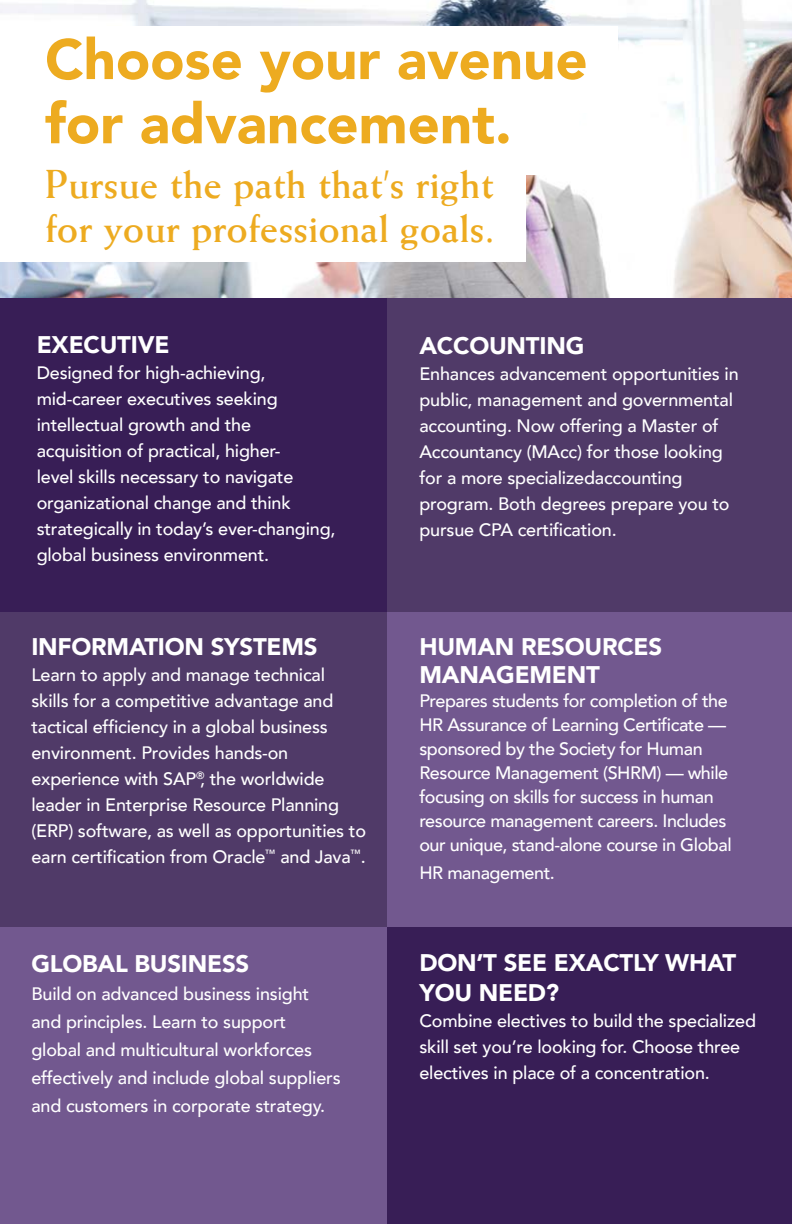
<style>
.page{position:relative;width:792px;height:1224px;background:#fff}
.page>*{position:absolute;margin:0;border:0;box-sizing:border-box;transform-origin:0 0}
.t1{font:900 56.2px/64.2px "Avenir";color:#edab20}
.t2{font:700 40px/43.2px "Weiss";color:#edab20}
.t3{font:900 24px/28px "Avenir";letter-spacing:-.01em;color:#fff}
.t4{font:500 18px/26px "Avenir";letter-spacing:-.01em;color:#fff}
</style>
<div class="page">
<img style="left:0;top:0;width:792px;height:298px">
<div style="left:0;top:26px;width:618px;height:87px;background:#fff"></div>
<div style="left:0;top:88px;width:578px;height:87px;background:#fff"></div>
<div style="left:0;top:155px;width:525px;height:68px;background:#fff"></div>
<div style="left:0;top:193px;width:525px;height:68px;background:#fff"></div>
<div style="left:0;top:298px;width:387px;height:314px;background:#381e56"></div>
<div style="left:0;top:612px;width:387px;height:315px;background:#503a68"></div>
<div style="left:0;top:927px;width:387px;height:297px;background:#72588f"></div>
<div style="left:387px;top:298px;width:405px;height:314px;background:#503a68"></div>
<div style="left:387px;top:612px;width:405px;height:315px;background:#72588f"></div>
<div style="left:387px;top:927px;width:405px;height:297px;background:#381e56"></div>
<p class="t1" style="left:45px;top:26px;width:544px">Choose your avenue for advancement.</p>
<p class="t2" style="left:45px;top:162px;width:452px">Pursue the path that’s right for your professional goals.</p>
<p class="t3" style="left:37px;top:330px;width:134px">EXECUTIVE</p>
<p class="t4" style="left:37px;top:359px;width:300px">Designed for high-achieving, mid-career executives seeking intellectual growth and the acquisition of practical, higher-<br>level skills necessary to navigate organizational change and think strategically in today’s ever-changing, global business environment.</p>
<p class="t3" style="left:31px;top:632px;width:288px">INFORMATION SYSTEMS</p>
<p class="t4" style="left:31px;top:661px;width:336px">Learn to apply and manage technical skills for a competitive advantage and tactical efficiency in a global business environment. Provides hands-on experience with SAP<sup>®</sup>, the worldwide leader in Enterprise Resource Planning (ERP) software, as well as opportunities to earn certification from Oracle<sup>™</sup> and Java<sup>™</sup>.</p>
<p class="t3" style="left:31px;top:949px;width:219px">GLOBAL BUSINESS</p>
<p class="t4" style="left:31px;top:978px;width:311px;line-height:28px">Build on advanced business insight and principles. Learn to support<br>global and multicultural workforces effectively and include global suppliers and customers in corporate strategy.</p>
<p class="t3" style="left:419px;top:331px;width:166px">ACCOUNTING</p>
<p class="t4" style="left:419px;top:360px;width:321px">Enhances advancement opportunities in public, management and governmental accounting. Now offering a Master of Accountancy (MAcc) for those looking for a more specializedaccounting program. Both degrees prepare you to pursue CPA certification.</p>
<p class="t3" style="left:419px;top:632px;width:244px">HUMAN RESOURCES<br>MANAGEMENT</p>
<p class="t4" style="left:419px;top:688px;width:314px;line-height:24px">Prepares students for completion of the HR Assurance of Learning Certificate — sponsored by the Society for Human Resource Management (SHRM) — while focusing on skills for success in human resource management careers. Includes our unique, stand-alone course in Global</p>
<p class="t4" style="left:419px;top:859px;width:137px">HR management.</p>
<p class="t3" style="left:419px;top:947px;width:318px;line-height:30.6px">DON’T SEE EXACTLY WHAT<br>YOU NEED?</p>
<p class="t4" style="left:419px;top:1007px;width:338px">Combine electives to build the specialized skill set you’re looking for. Choose three electives in place of a concentration.</p>
</div>
